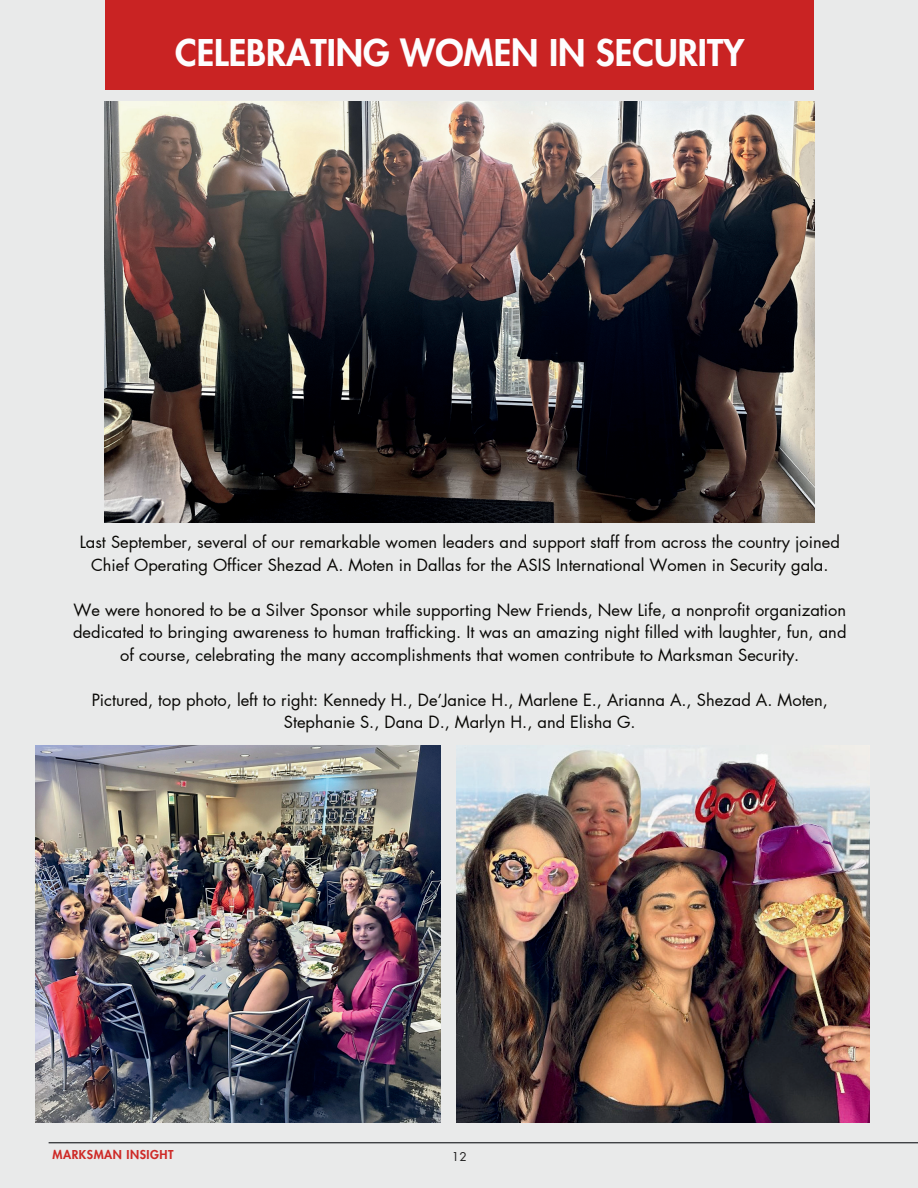
<style>
.page{position:relative;width:918px;height:1188px;background:#e9eaea}
.page>*{position:absolute;margin:0;border:0;box-sizing:border-box;transform-origin:0 0}
.t1{font:800 36px "Futura LT Pro";color:#fdfdfe}
.t2{font:16.5px/22.5px "Futura LT Pro";color:#080704;text-align:center}
.t3{font:800 12px "Futura LT Pro";letter-spacing:.045em;color:#ce2a27}
.t4{font:12px "Futura LT Pro";color:#212020}
</style>
<div class="page">
<hr style="left:49px;top:1142px;width:869px;height:1px;background:#16191d">
<img style="left:105px;top:102px;width:710px;height:420px">
<div style="left:105px;top:0;width:709px;height:89px;background:#c92323"></div>
<img style="left:36px;top:746px;width:404px;height:376px">
<img style="left:456px;top:747px;width:414px;height:375px">
<p class="t1" style="left:175px;top:26px;width:571px">CELEBRATING WOMEN IN SECURITY</p>
<p class="t2" style="left:80px;top:531px;width:762px">Last September, several of our remarkable women leaders and support staff from across the country joined<br>Chief Operating Officer Shezad A. Moten in Dallas for the ASIS International Women in Security gala.</p>
<p class="t2" style="left:73px;top:598px;width:775px">We were honored to be a Silver Sponsor while supporting New Friends, New Life, a nonprofit organization dedicated to bringing awareness to human trafficking. It was an amazing night filled with laughter, fun, and of course, celebrating the many accomplishments that women contribute to Marksman Security.</p>
<p class="t2" style="left:92px;top:688px;width:738px">Pictured, top photo, left to right: Kennedy H., De’Janice H., Marlene E., Arianna A., Shezad A. Moten,<br>Stephanie S., Dana D., Marlyn H., and Elisha G.</p>
<p class="t3" style="left:53px;top:1146px;width:122px">MARKSMAN INSIGHT</p>
<p class="t4" style="left:452px;top:1148px;width:17px">12</p>
</div>
